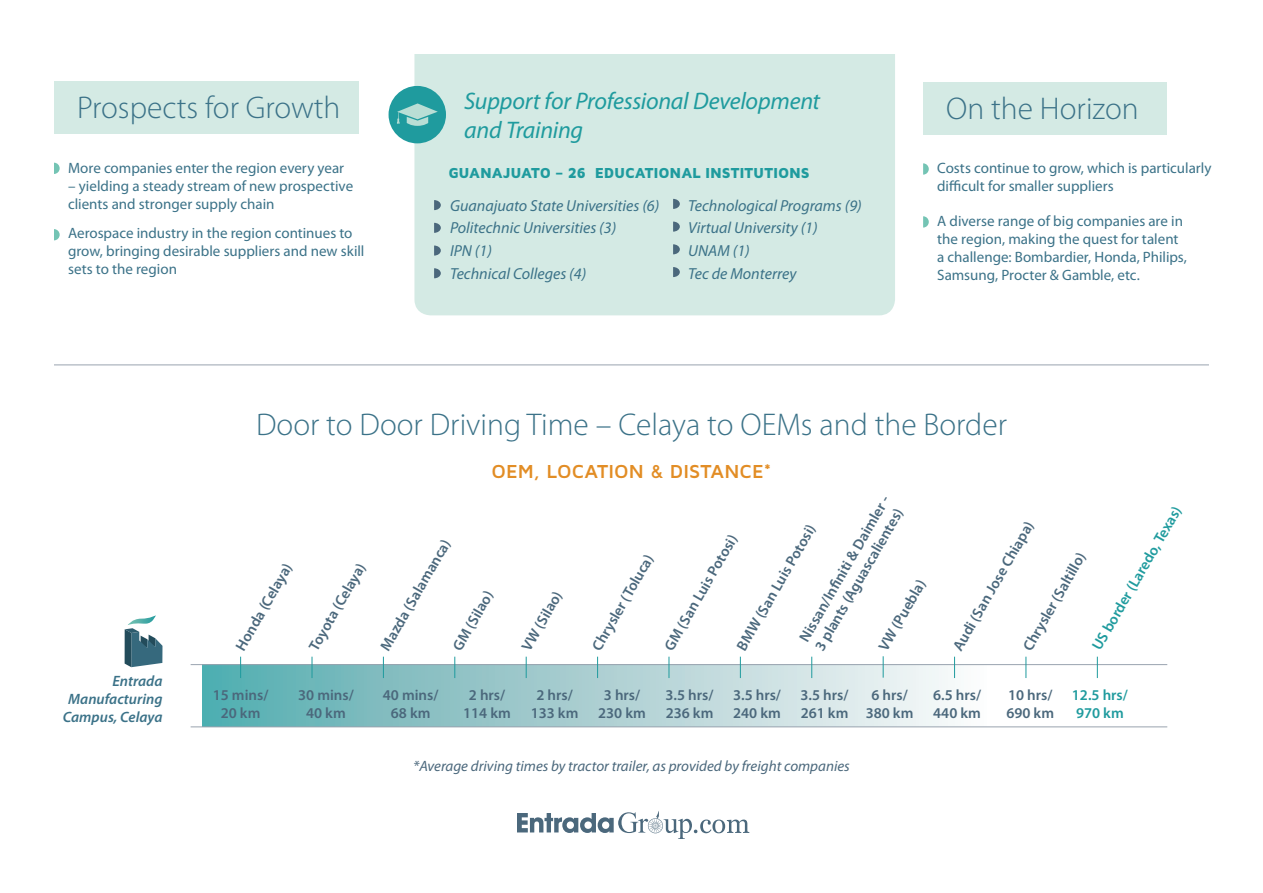
<style>
.page{position:relative;width:1263px;height:893px;background:#fff}
.page>*{position:absolute;margin:0;border:0;box-sizing:border-box;transform-origin:0 0}
.t1{font:300 31.5px "Myriad Pro";color:#3b7288}
.t2{font:italic 24px/28.8px "Myriad Pro";letter-spacing:-.01em;color:#1f9b9e}
.t3{font:700 19.5px "Maven Pro";letter-spacing:.005em;color:#e28d25}
.t4{font:italic 16.05px "Myriad Pro";color:#3b7288}
.t5{font:15px/18px "Myriad Pro";color:#3b7288}
.t6{font:600 15px/18px "Myriad Pro";color:#4b687c;text-align:center}
.t7{font:italic 15px "Myriad Pro";color:#4b687c}
.t8{font:900 15px "Maven Pro";letter-spacing:-.01em;color:#1f9b9e}
.t9{font:600 15px/18px "Myriad Pro";color:#1f9b9e}
.t10{font:italic 600 15px/18px "Myriad Pro";color:#3b7288;text-align:right}
</style>
<div class="page">
<svg style="left:125px;top:615px;width:37px;height:52px"></svg>
<svg style="left:202px;top:664px;width:966px;height:63px"></svg>
<hr style="left:191px;top:664px;width:976px;height:1px;background:#99a3af">
<hr style="left:191px;top:726px;width:976px;height:1px;background:#99a3af">
<svg style="left:240px;top:657px;width:1px;height:21px"></svg>
<svg style="left:312px;top:657px;width:1px;height:21px"></svg>
<svg style="left:383px;top:657px;width:1px;height:21px"></svg>
<svg style="left:454px;top:657px;width:1px;height:21px"></svg>
<svg style="left:526px;top:657px;width:1px;height:21px"></svg>
<svg style="left:597px;top:657px;width:1px;height:21px"></svg>
<svg style="left:669px;top:657px;width:1px;height:21px"></svg>
<svg style="left:740px;top:657px;width:1px;height:21px"></svg>
<svg style="left:811px;top:657px;width:1px;height:21px"></svg>
<svg style="left:954px;top:657px;width:1px;height:21px"></svg>
<svg style="left:1025px;top:657px;width:1px;height:21px"></svg>
<svg style="left:1097px;top:657px;width:1px;height:21px"></svg>
<svg style="left:517px;top:811px;width:232px;height:28px"></svg>
<hr style="left:54px;top:364px;width:1155px;height:1px;background:#99a3af">
<div style="left:54px;top:82px;width:305px;height:52px;background:#d4eae4"></div>
<div style="left:923px;top:83px;width:243px;height:52px;background:#d4eae4"></div>
<svg style="left:54px;top:163px;width:6px;height:11px"></svg>
<svg style="left:923px;top:163px;width:6px;height:12px"></svg>
<svg style="left:54px;top:229px;width:6px;height:11px"></svg>
<svg style="left:923px;top:216px;width:6px;height:12px"></svg>
<div style="left:414px;top:54px;width:481px;height:261px;background:#d4eae4"></div>
<svg style="left:434px;top:200px;width:7px;height:10px"></svg>
<svg style="left:434px;top:223px;width:7px;height:10px"></svg>
<svg style="left:434px;top:246px;width:7px;height:10px"></svg>
<svg style="left:434px;top:268px;width:7px;height:10px"></svg>
<svg style="left:673px;top:199px;width:7px;height:10px"></svg>
<svg style="left:673px;top:222px;width:7px;height:10px"></svg>
<svg style="left:673px;top:244px;width:7px;height:10px"></svg>
<svg style="left:673px;top:267px;width:7px;height:10px"></svg>
<div style="left:388px;top:86px;width:58px;height:57px;background:#1f9b9e;border-radius:50%"></div>
<svg style="left:397px;top:103px;width:41px;height:23px"></svg>
<svg style="left:883px;top:656px;width:1px;height:22px"></svg>
<p class="t2" style="left:464px;top:86px;width:357px">Support for Professional Development and Training</p>
<p class="t1" style="left:77px;top:89px;width:265px">Prospects for Growth</p>
<p class="t1" style="left:946px;top:89px;width:194px">On the Horizon</p>
<p class="t5" style="left:68px;top:158px;width:278px">More companies enter the region every year</p>
<p class="t5" style="left:68px;top:176px;width:287px">– yielding a steady stream of new prospective clients and stronger supply chain</p>
<p class="t5" style="left:937px;top:159px;width:276px">Costs continue to grow, which is particularly difficult for smaller suppliers</p>
<p class="t8" style="left:448px;top:164px;width:363px">GUANAJUATO – 26 EDUCATIONAL INSTITUTIONS</p>
<p class="t4" style="left:688px;top:195px;width:175px">Technological Programs (9)</p>
<p class="t4" style="left:688px;top:218px;width:131px">Virtual University (1)</p>
<p class="t4" style="left:688px;top:241px;width:63px">UNAM (1)</p>
<p class="t4" style="left:688px;top:264px;width:110px">Tec de Monterrey</p>
<p class="t4" style="left:450px;top:195px;width:211px">Guanajuato State Universities (6)</p>
<p class="t4" style="left:450px;top:218px;width:168px">Politechnic Universities (3)</p>
<p class="t4" style="left:450px;top:241px;width:43px">IPN (1)</p>
<p class="t4" style="left:450px;top:264px;width:138px">Technical Colleges (4)</p>
<p class="t5" style="left:937px;top:211px;width:251px">A diverse range of big companies are in the region, making the quest for talent a challenge: Bombardier, Honda, Philips, Samsung, Procter &amp; Gamble, etc.</p>
<p class="t5" style="left:68px;top:224px;width:298px">Aerospace industry in the region continues to grow, bringing desirable suppliers and new skill sets to the region</p>
<p class="t1" style="left:256px;top:405px;width:752px">Door to Door Driving Time – Celaya to OEMs and the Border</p>
<p class="t10" style="left:63px;top:672px;width:101px">Entrada<br>Manufacturing<br>Campus, Celaya</p>
<p class="t3" style="left:491px;top:459px;width:281px">OEM, LOCATION &amp; DISTANCE*</p>
<p class="t6" style="left:795px;top:635px;width:167px;rotate:-60deg">Nissan/Infi niti &amp; Daimler -</p>
<p class="t9" style="left:1088px;top:644px;width:165px;rotate:-60deg">US border (Laredo, Texas)</p>
<p class="t9" style="left:1072px;top:685px;width:57px">12.5 hrs/<br>970 km</p>
<p class="t6" style="left:811px;top:644px;width:163px;rotate:-60deg">3 plants (Aguascalientes)</p>
<p class="t6" style="left:949px;top:644px;width:148px;rotate:-60deg">Audi (San Jose Chiapa)</p>
<p class="t6" style="left:732px;top:644px;width:144px;rotate:-60deg">BMW (San Luis Potosi)</p>
<p class="t6" style="left:376px;top:644px;width:127px;rotate:-60deg">Mazda (Salamanca)</p>
<p class="t6" style="left:660px;top:644px;width:132px;rotate:-60deg">GM (San Luis Potosi)</p>
<p class="t6" style="left:1019px;top:644px;width:112px;rotate:-60deg">Chrysler (Saltillo)</p>
<p class="t6" style="left:588px;top:644px;width:110px;rotate:-60deg">Chrysler (Toluca)</p>
<p class="t6" style="left:231px;top:644px;width:99px;rotate:-60deg">Honda (Celaya)</p>
<p class="t6" style="left:305px;top:644px;width:100px;rotate:-60deg">Toyota (Celaya)</p>
<p class="t6" style="left:874px;top:644px;width:81px;rotate:-60deg">VW (Puebla)</p>
<p class="t6" style="left:448px;top:644px;width:67px;rotate:-60deg">GM (Silao)</p>
<p class="t6" style="left:517px;top:644px;width:67px;rotate:-60deg">VW (Silao)</p>
<p class="t6" style="left:213px;top:686px;width:57px">15 mins/<br>20 km</p>
<p class="t6" style="left:298px;top:686px;width:57px">30 mins/<br>40 km</p>
<p class="t6" style="left:383px;top:686px;width:57px">40 mins/<br>68 km</p>
<p class="t6" style="left:463px;top:686px;width:49px">2 hrs/<br>114 km</p>
<p class="t6" style="left:531px;top:686px;width:49px">2 hrs/<br>133 km</p>
<p class="t6" style="left:598px;top:686px;width:49px">3 hrs/<br>230 km</p>
<p class="t6" style="left:666px;top:686px;width:49px;text-align:left">3.5 hrs/<br>236 km</p>
<p class="t6" style="left:733px;top:686px;width:49px;text-align:left">3.5 hrs/<br>240 km</p>
<p class="t6" style="left:800px;top:686px;width:49px;text-align:left">3.5 hrs/<br>261 km</p>
<p class="t6" style="left:866px;top:686px;width:49px">6 hrs/<br>380 km</p>
<p class="t6" style="left:933px;top:686px;width:49px;text-align:left">6.5 hrs/<br>440 km</p>
<p class="t6" style="left:1006px;top:686px;width:49px;text-align:left">10 hrs/<br>690 km</p>
<p class="t7" style="left:413px;top:757px;width:438px">*Average driving times by tractor trailer, as provided by freight companies</p>
</div>
